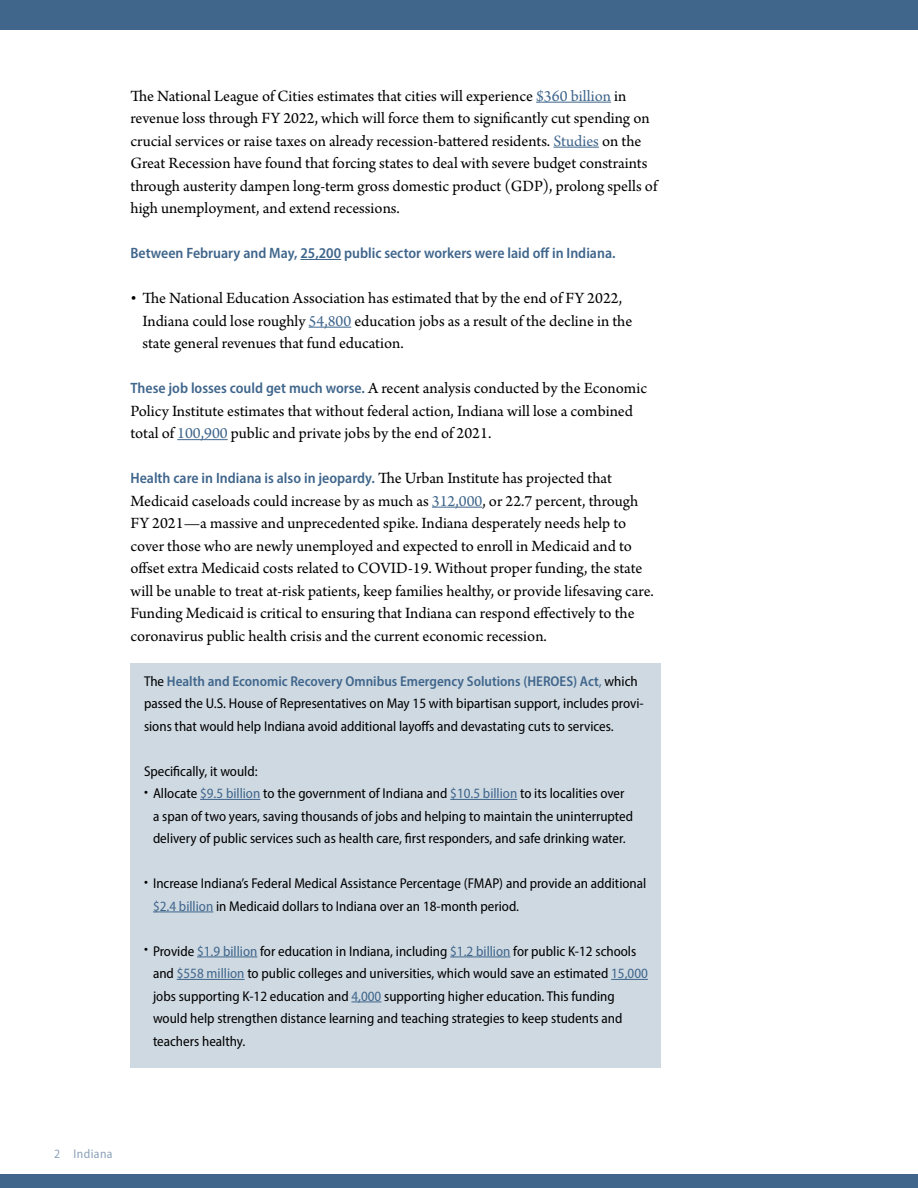
<style>
.page{position:relative;width:918px;height:1188px;background:#fff}
.page>*{position:absolute;margin:0;border:0;box-sizing:border-box;transform-origin:0 0}
.t1{font:16.5px/22.5px "Arno Pro";color:#000}
.t2{font:600 semi-condensed 15px "Myriad Pro";color:#40668c}
.t3{font:semi-condensed 14.25px/22.5px "Myriad Pro";color:#000}
.t4{font:semi-condensed 12.75px "Myriad Pro";letter-spacing:.03em;color:#8da3ba}
.s1{color:#40668c}
.s2{font-family:"Myriad Pro";font-weight:600;font-stretch:semi-condensed;font-size:15px;color:#40668c}
.s3{font-family:"Arno Pro";font-weight:400;font-stretch:normal;font-size:16.5px;color:#000}
.s4{font-weight:600;color:#40668c}
</style>
<div class="page">
<hr style="left:536px;top:102px;width:75px;height:1px;background:#40668c">
<hr style="left:553px;top:147px;width:46px;height:1px;background:#40668c">
<hr style="left:300px;top:259px;width:41px;height:1px;background:#40668c">
<hr style="left:309px;top:327px;width:42px;height:1px;background:#40668c">
<hr style="left:177px;top:439px;width:51px;height:1px;background:#40668c">
<hr style="left:432px;top:507px;width:50px;height:1px;background:#40668c">
<div style="left:0;top:0;width:918px;height:30px;background:#40668c"></div>
<div style="left:0;top:1174px;width:918px;height:14px;background:#40668c"></div>
<div style="left:130px;top:663px;width:532px;height:405px;background:#cfd9e2"></div>
<hr style="left:200px;top:799px;width:60px;height:1px;background:#40668c">
<hr style="left:450px;top:799px;width:67px;height:1px;background:#40668c">
<hr style="left:153px;top:912px;width:60px;height:1px;background:#40668c">
<hr style="left:197px;top:957px;width:60px;height:1px;background:#40668c">
<hr style="left:450px;top:957px;width:60px;height:1px;background:#40668c">
<hr style="left:177px;top:979px;width:68px;height:1px;background:#40668c">
<hr style="left:611px;top:979px;width:37px;height:1px;background:#40668c">
<hr style="left:351px;top:1002px;width:30px;height:1px;background:#40668c">
<p class="t1" style="left:130px;top:85px;width:528px">The National League of Cities estimates that cities will experience <span class="s1">$360 billion</span> in revenue loss through FY 2022, which will force them to significantly cut spending on crucial services or raise taxes on already recession-battered residents. <span class="s1">Studies</span> on the Great Recession have found that forcing states to deal with severe budget constraints through austerity dampen long-term gross domestic product (GDP), prolong spells of high unemployment, and extend recessions.</p>
<p class="t2" style="left:130px;top:244px;width:487px">Between February and May, 25,200 public sector workers were laid off in Indiana.</p>
<p class="t1" style="left:142px;top:288px;width:491px;text-indent:-12px">• The National Education Association has estimated that by the end of FY 2022,<br>Indiana could lose roughly <span class="s1">54,800</span> education jobs as a result of the decline in the state general revenues that fund education.</p>
<p class="t1" style="left:130px;top:378px;width:518px"><span class="s2">These job losses could get much worse.</span> A recent analysis conducted by the Economic<br>Policy Institute estimates that without federal action, Indiana will lose a combined total of <span class="s1">100,900</span> public and private jobs by the end of 2021.</p>
<p class="t2" style="left:130px;top:469px;width:483px">Health care in Indiana is also in jeopardy. <span class="s3">The Urban Institute has projected that</span></p>
<p class="t1" style="left:131px;top:490px;width:525px">Medicaid caseloads could increase by as much as <span class="s1">312,000</span>, or 22.7 percent, through FY 2021—a massive and unprecedented spike. Indiana desperately needs help to cover those who are newly unemployed and expected to enroll in Medicaid and to offset extra Medicaid costs related to COVID-19. Without proper funding, the state will be unable to treat at-risk patients, keep families healthy, or provide lifesaving care.<br>Funding Medicaid is critical to ensuring that Indiana can respond effectively to the coronavirus public health crisis and the current economic recession.</p>
<p class="t3" style="left:144px;top:669px;width:501px">The <span class="s4">Health and Economic Recovery Omnibus Emergency Solutions (HEROES) Act</span><span class="s1">,</span> which passed the U.S. House of Representatives on May 15 with bipartisan support, includes provi&shy;sions that would help Indiana avoid additional layoffs and devastating cuts to services.</p>
<p class="t3" style="left:144px;top:759px;width:115px">Specifically, it would:</p>
<p class="t3" style="left:153px;top:782px;width:482px;text-indent:-9px">• Allocate <span class="s1">$9.5 billion</span> to the government of Indiana and <span class="s1">$10.5 billion</span> to its localities over a span of two years, saving thousands of jobs and helping to maintain the uninterrupted delivery of public services such as health care, first responders, and safe drinking water.</p>
<p class="t3" style="left:153px;top:872px;width:495px;text-indent:-9px">• Increase Indiana’s Federal Medical Assistance Percentage (FMAP) and provide an additional <span class="s1">$2.4 billion</span> in Medicaid dollars to Indiana over an 18-month period.</p>
<p class="t3" style="left:153px;top:939px;width:496px;text-indent:-9px">• Provide <span class="s1">$1.9 billion</span> for education in Indiana, including <span class="s1">$1.2 billion</span> for public K-12 schools and <span class="s1">$558 million</span> to public colleges and universities, which would save an estimated <span class="s1">15,000 </span>jobs supporting K-12 education and <span class="s1">4,000</span> supporting higher education. This funding would help strengthen distance learning and teaching strategies to keep students and teachers healthy.</p>
<p class="t4" style="left:54px;top:1146px;width:60px">2 Indiana</p>
</div>
